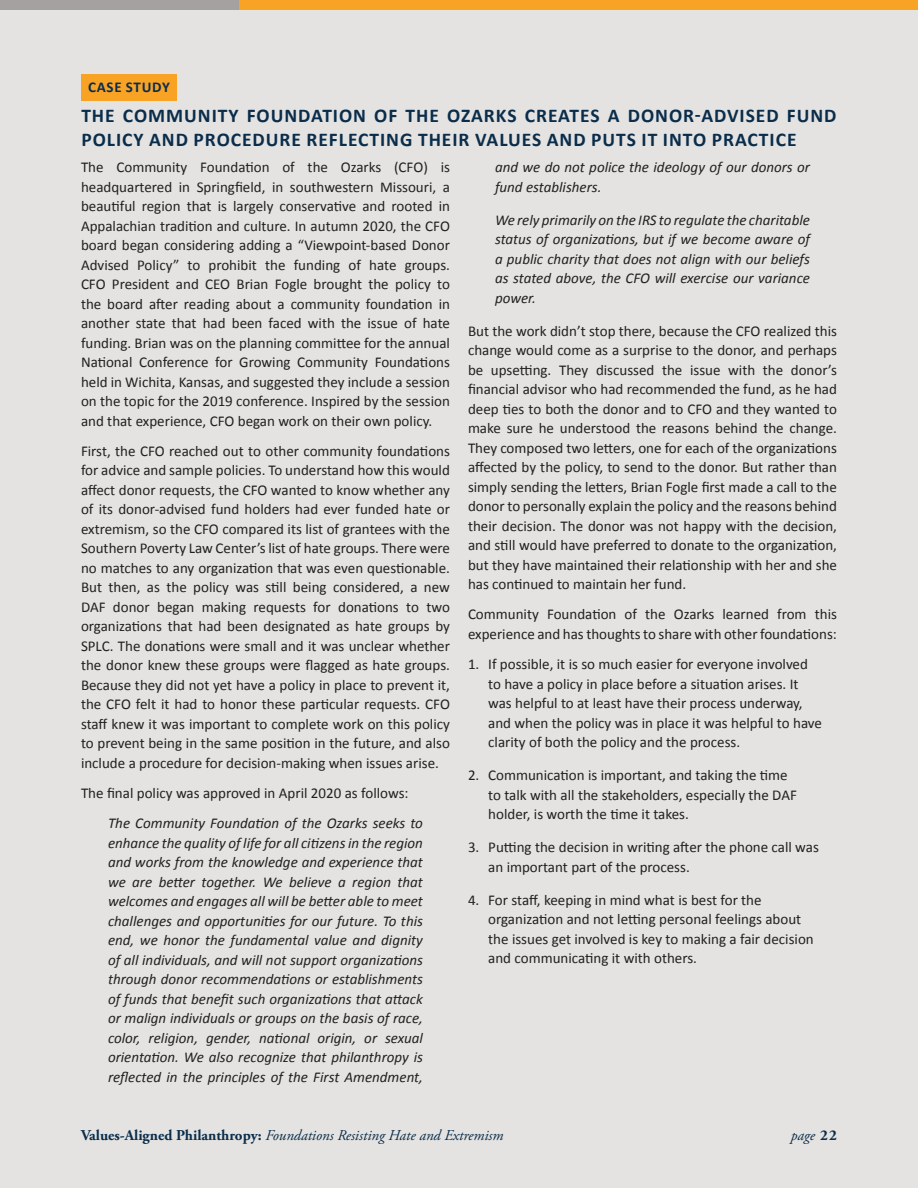
<style>
.page{position:relative;width:918px;height:1188px;background:#e4e3e1}
.page>*{position:absolute;margin:0;border:0;box-sizing:border-box;transform-origin:0 0}
.t1{font:700 19.5px/23.4px "Calibri";letter-spacing:.05em;color:#0a2d4b}
.t2{font:15px/19.5px "Calibri";color:#231f20}
.t3{font:italic 15px/19.5px "Calibri";color:#231f20;text-align:justify}
.t4{font:italic 15px "Adobe Garamond Pro";color:#0a2d4b}
.t5{font:700 15px "Calibri";letter-spacing:.05em;color:#092e4d}
.s1{font-weight:700;font-style:normal}
</style>
<div class="page">
<div style="left:230px;top:0;width:688px;height:10px;background:#f9a325"></div>
<div style="left:0;top:0;width:238px;height:10px;background:#a4a1a0"></div>
<div style="left:81px;top:74px;width:96px;height:27px;background:#f9a325"></div>
<p class="t5" style="left:88px;top:78px;width:83px">CASE STUDY</p>
<h3 class="t1" style="left:81px;top:103px;width:757px">THE COMMUNITY FOUNDATION OF THE OZARKS CREATES A DONOR-ADVISED FUND<br>POLICY AND PROCEDURE REFLECTING THEIR VALUES AND PUTS IT INTO PRACTICE</h3>
<p class="t2" style="left:81px;top:157px;width:371px;text-align:justify">The Community Foundation of the Ozarks (CFO) is headquartered in Springfield, in southwestern Missouri, a beautiful region that is largely conservative and rooted in Appalachian tradition and culture. In autumn 2020, the CFO board began considering adding a “Viewpoint-based Donor Advised Policy” to prohibit the funding of hate groups.<br>CFO President and CEO Brian Fogle brought the policy to the board after reading about a community foundation in another state that had been faced with the issue of hate funding. Brian was on the planning committee for the annual National Conference for Growing Community Foundations held in Wichita, Kansas, and suggested they include a session on the topic for the 2019 conference. Inspired by the session and that experience, CFO began work on their own policy.</p>
<p class="t2" style="left:81px;top:440px;width:371px;text-align:justify">First, the CFO reached out to other community foundations for advice and sample policies. To understand how this would affect donor requests, the CFO wanted to know whether any of its donor-advised fund holders had ever funded hate or extremism, so the CFO compared its list of grantees with the Southern Poverty Law Center’s list of hate groups. There were no matches to any organization that was even questionable.<br>But then, as the policy was still being considered, a new DAF donor began making requests for donations to two organizations that had been designated as hate groups by SPLC. The donations were small and it was unclear whether the donor knew these groups were flagged as hate groups.<br>Because they did not yet have a policy in place to prevent it, the CFO felt it had to honor these particular requests. CFO staff knew it was important to complete work on this policy to prevent being in the same position in the future, and also include a procedure for decision-making when issues arise.</p>
<p class="t2" style="left:81px;top:783px;width:329px">The final policy was approved in April 2020 as follows:</p>
<p class="t3" style="left:108px;top:813px;width:317px">The Community Foundation of the Ozarks seeks to enhance the quality of life for all citizens in the region and works from the knowledge and experience that we are better together. We believe a region that welcomes and engages all will be better able to meet challenges and opportunities for our future. To this end, we honor the fundamental value and dignity of all individuals, and will not support organizations through donor recommendations or establishments of funds that benefit such organizations that attack or malign individuals or groups on the basis of race, color, religion, gender, national origin, or sexual orientation. We also recognize that philanthropy is reflected in the principles of the First Amendment,</p>
<p class="t3" style="left:495px;top:157px;width:317px">and we do not police the ideology of our donors or</p>
<p class="t3" style="left:495px;top:176px;width:108px">fund establishers.</p>
<p class="t3" style="left:495px;top:209px;width:317px">We rely primarily on the IRS to regulate the charitable status of organizations, but if we become aware of a public charity that does not align with our beliefs as stated above, the CFO will exercise our variance power.</p>
<p class="t2" style="left:468px;top:320px;width:371px;text-align:justify">But the work didn’t stop there, because the CFO realized this change would come as a surprise to the donor, and perhaps be upsetting. They discussed the issue with the donor’s financial advisor who had recommended the fund, as he had deep ties to both the donor and to CFO and they wanted to make sure he understood the reasons behind the change.<br>They composed two letters, one for each of the organizations affected by the policy, to send to the donor. But rather than simply sending the letters, Brian Fogle first made a call to the donor to personally explain the policy and the reasons behind their decision. The donor was not happy with the decision, and still would have preferred to donate to the organization, but they have maintained their relationship with her and she has continued to maintain her fund.</p>
<p class="t2" style="left:468px;top:604px;width:370px">Community Foundation of the Ozarks learned from this experience and has thoughts to share with other foundations:</p>
<p class="t2" style="left:488px;top:654px;width:335px;text-indent:-20px">1. If possible, it is so much easier for everyone involved to have a policy in place before a situation arises. It was helpful to at least have their process underway, and when the policy was in place it was helpful to have clarity of both the policy and the process.</p>
<p class="t2" style="left:488px;top:765px;width:310px;text-indent:-20px">2. Communication is important, and taking the time to talk with all the stakeholders, especially the DAF holder, is worth the time it takes.</p>
<p class="t2" style="left:488px;top:837px;width:332px;text-indent:-20px">3. Putting the decision in writing after the phone call was an important part of the process.</p>
<p class="t2" style="left:488px;top:889px;width:327px;text-indent:-20px">4. For staff, keeping in mind what is best for the organization and not letting personal feelings about the issues get involved is key to making a fair decision and communicating it with others.</p>
<p class="t4" style="left:81px;top:1127px;width:424px"><span class="s1">Values-Aligned Philanthropy:</span> Foundations Resisting Hate and Extremism</p>
<p class="t4" style="left:791px;top:1127px;width:48px">page <span class="s1">22</span></p>
</div>
